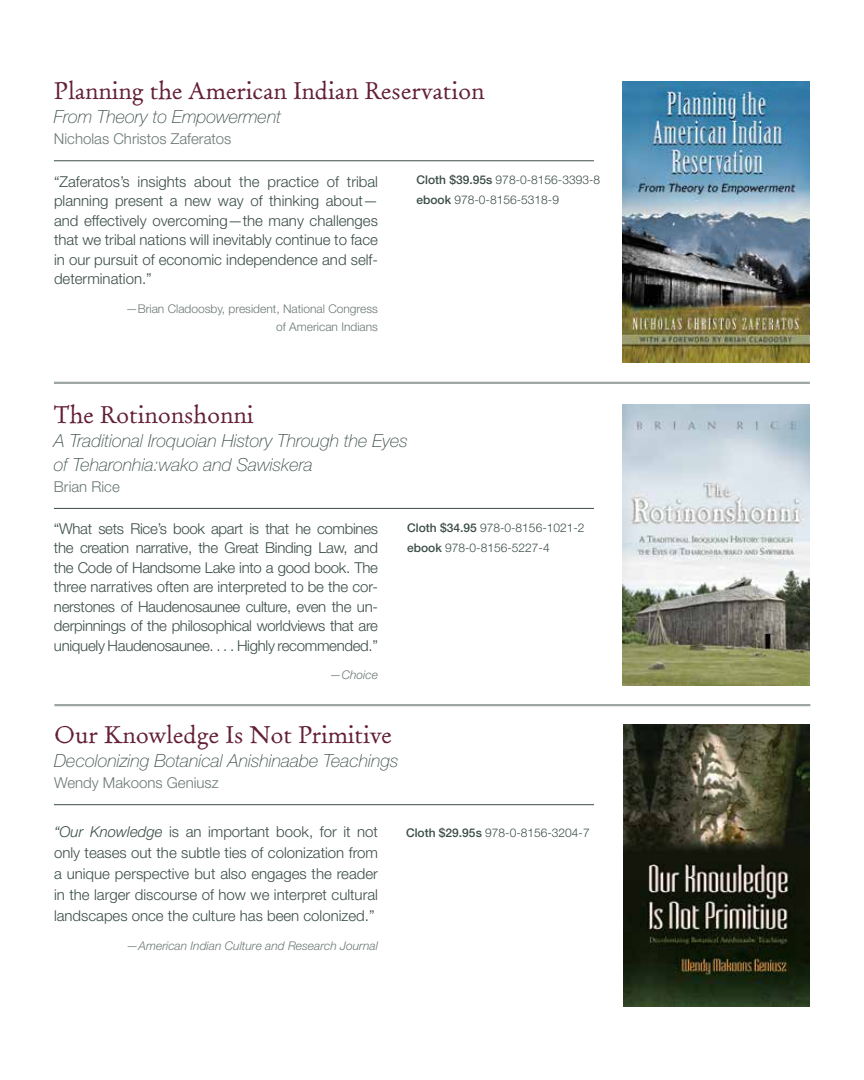
<style>
.page{position:relative;width:864px;height:1080px;background:#fff}
.page>*{position:absolute;margin:0;border:0;box-sizing:border-box;transform-origin:0 0}
.t1{font:24px "Old Claude LP Std";color:#631f38}
.t2{font:italic 100 18px/24px "Helvetica Neue LT Std";color:#3b4d48}
.t3{font:300 15px/19.5px "Helvetica Neue LT Std";color:#3b4d48;text-align:justify}
.t4{font:300 15px "Helvetica Neue LT Std";color:#6c7975}
.t5{font:300 12px/19.5px "Helvetica Neue LT Std";color:#3b4d48}
.t6{font:300 12px/18px "Helvetica Neue LT Std";color:#6c7975;text-align:right}
.t7{font:italic 300 12px "Helvetica Neue LT Std";color:#6c7975}
.s1{font-weight:500}
.s2{font-style:italic}
</style>
<div class="page">
<img style="left:623px;top:81px;width:187px;height:282px">
<hr style="left:54px;top:161px;width:540px;height:1px;background:#3b4d48">
<img style="left:623px;top:405px;width:187px;height:280px">
<hr style="left:54px;top:508px;width:540px;height:1px;background:#3b4d48">
<hr style="left:54px;top:382px;width:756px;height:2px;background:#9da6a3">
<img style="left:623px;top:725px;width:187px;height:282px">
<hr style="left:54px;top:804px;width:540px;height:1px;background:#3b4d48">
<hr style="left:54px;top:704px;width:756px;height:2px;background:#9da6a3">
<h1 class="t1" style="left:54px;top:76px;width:432px">Planning the American Indian Reservation</h1>
<p class="t2" style="left:54px;top:105px;width:229px">From Theory to Empowerment</p>
<p class="t4" style="left:54px;top:130px;width:179px">Nicholas Christos Zaferatos</p>
<p class="t3" style="left:54px;top:171px;width:326px">“Zaferatos’s insights about the practice of tribal planning present a new way of thinking about— and effectively overcoming—the many challenges that we tribal nations will inevitably continue to face in our pursuit of economic independence and self&shy;determination.”</p>
<p class="t6" style="left:126px;top:299px;width:254px">—Brian Cladoosby, president, National Congress of American Indians</p>
<p class="t5" style="left:417px;top:170px;width:185px"><span class="s1">Cloth $39.95s</span> 978-0-8156-3393-8 <span class="s1">ebook</span> 978-0-8156-5318-9</p>
<h1 class="t1" style="left:54px;top:400px;width:201px">The Rotinonshonni</h1>
<p class="t2" style="left:54px;top:429px;width:355px">A Traditional Iroquoian History Through the Eyes of Teharonhia:wako and Sawiskera</p>
<p class="t4" style="left:54px;top:478px;width:67px">Brian Rice</p>
<p class="t3" style="left:54px;top:518px;width:326px">“What sets Rice’s book apart is that he combines the creation narrative, the Great Binding Law, and the Code of Handsome Lake into a good book. The three narratives often are interpreted to be the cor&shy;nerstones of Haudenosaunee culture, even the un&shy;derpinnings of the philosophical worldviews that are uniquely Haudenosaunee. . . . Highly recommended.”</p>
<p class="t7" style="left:330px;top:668px;width:50px">—Choice</p>
<p class="t5" style="left:407px;top:518px;width:179px"><span class="s1">Cloth $34.95</span> 978-0-8156-1021-2 <span class="s1">ebook</span> 978-0-8156-5227-4</p>
<h1 class="t1" style="left:54px;top:720px;width:339px">Our Knowledge Is Not Primitive</h1>
<p class="t2" style="left:54px;top:749px;width:346px">Decolonizing Botanical Anishinaabe Teachings</p>
<p class="t4" style="left:54px;top:774px;width:166px">Wendy Makoons Geniusz</p>
<p class="t3" style="left:54px;top:821px;width:325px;line-height:21px"><span class="s2">“Our Knowledge</span> is an important book, for it not only teases out the subtle ties of colonization from a unique perspective but also engages the reader in the larger discourse of how we interpret cultural landscapes once the culture has been colonized.”</p>
<p class="t7" style="left:127px;top:938px;width:253px">—American Indian Culture and Research Journal</p>
<p class="t5" style="left:406px;top:823px;width:185px"><span class="s1">Cloth $29.95s</span> 978-0-8156-3204-7</p>
</div>
